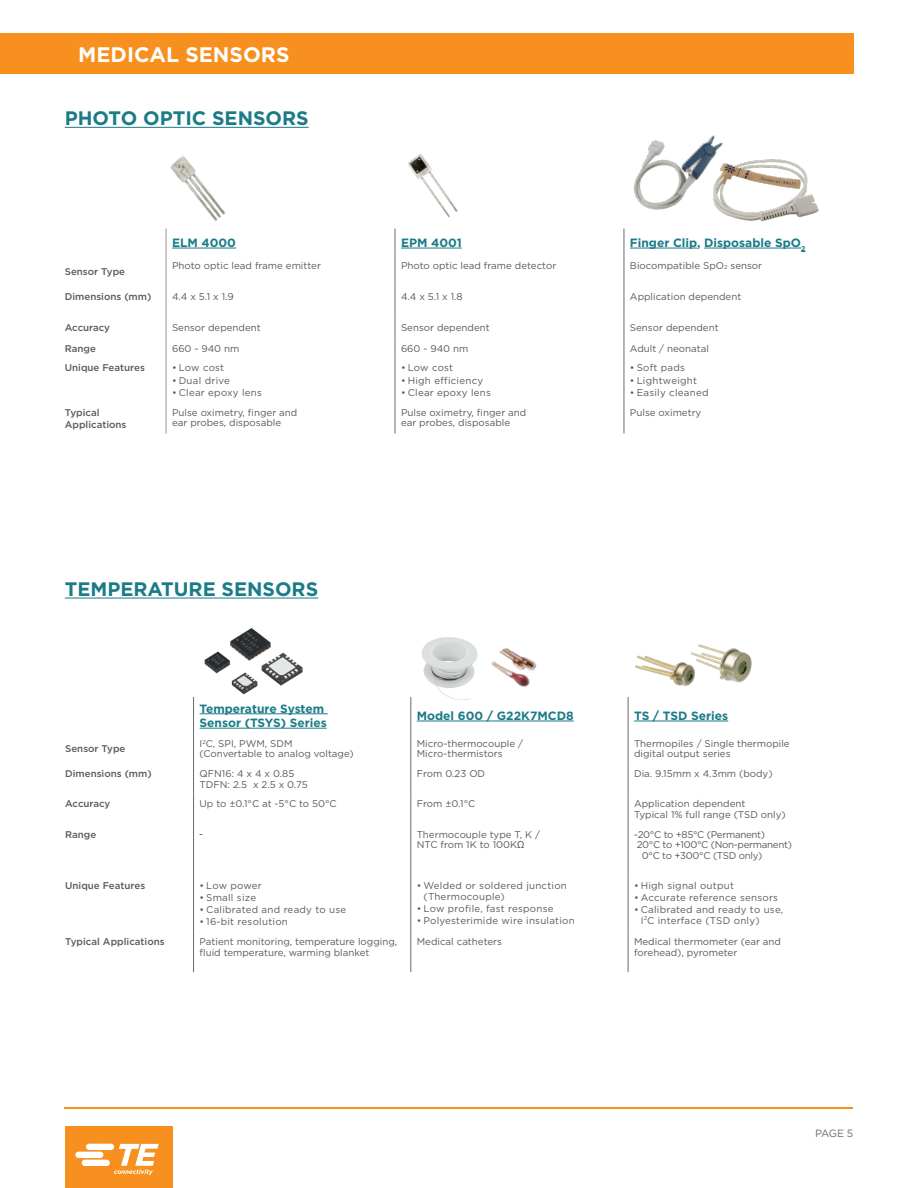
<style>
.page{position:relative;width:918px;height:1188px;background:#fff}
.page>*{position:absolute;margin:0;border:0;box-sizing:border-box;transform-origin:0 0}
.t1{font:700 21px "Gotham";color:#fff}
.t2{font:700 19.5px "Gotham";color:#1b7b87}
.t3{font:700 12px/14.4px "Gotham";color:#1b7b87}
.t4{font:10.5px "Gotham";color:#696b73}
.t5{font:9.75px/10.5px "Gotham";color:#58595b}
.t6{font:9.75px/10.5px "Gotham";letter-spacing:.025em;color:#58595b}
.t7{font:500 9.75px/12px "Gotham";color:#58595b}
.t8{font:9.75px "Gotham";letter-spacing:-.03em;color:#58595b}
.t9{font:9.75px "Arial";color:#58595b}
.s1{font-size:5.7px}
.s2{font-family:"Arial"}
</style>
<div class="page">
<div style="left:65px;top:1126px;width:108px;height:62px;background:#f7901e"></div>
<svg style="left:75px;top:1144px;width:84px;height:31px"></svg>
<hr style="left:65px;top:1107px;width:788px;height:1px;background:#f7901e">
<div style="left:0;top:34px;width:853px;height:40px;background:#f7901e"></div>
<img style="left:411px;top:637px;width:67px;height:69px">
<img style="left:491px;top:648px;width:46px;height:39px">
<img style="left:635px;top:655px;width:56px;height:31px">
<img style="left:688px;top:644px;width:64px;height:40px">
<hr style="left:65px;top:598px;width:253px;height:1px;background:#1b7b87">
<img style="left:171px;top:156px;width:55px;height:65px">
<img style="left:408px;top:154px;width:50px;height:64px">
<img style="left:633px;top:135px;width:90px;height:75px">
<img style="left:707px;top:155px;width:112px;height:66px">
<hr style="left:65px;top:127px;width:244px;height:1px;background:#1b7b87">
<img style="left:204px;top:628px;width:99px;height:67px">
<svg style="left:166px;top:229px;width:1px;height:27px"></svg>
<hr style="left:166px;top:256px;width:1px;height:30px;background:#919195">
<svg style="left:395px;top:229px;width:1px;height:27px"></svg>
<hr style="left:395px;top:256px;width:1px;height:30px;background:#696b73">
<hr style="left:395px;top:286px;width:1px;height:31px;background:#696b73">
<hr style="left:395px;top:402px;width:1px;height:32px;background:#696b73">
<hr style="left:166px;top:286px;width:1px;height:31px;background:#919195">
<svg style="left:395px;top:317px;width:1px;height:41px"></svg>
<hr style="left:395px;top:358px;width:1px;height:44px;background:#696b73">
<svg style="left:624px;top:229px;width:1px;height:27px"></svg>
<hr style="left:624px;top:256px;width:1px;height:30px;background:#696b73">
<hr style="left:624px;top:286px;width:1px;height:31px;background:#696b73">
<hr style="left:624px;top:402px;width:1px;height:32px;background:#696b73">
<svg style="left:624px;top:317px;width:1px;height:41px"></svg>
<hr style="left:624px;top:358px;width:1px;height:44px;background:#696b73">
<svg style="left:166px;top:317px;width:1px;height:41px"></svg>
<hr style="left:166px;top:358px;width:1px;height:44px;background:#919195">
<hr style="left:166px;top:402px;width:1px;height:32px;background:#919195">
<hr style="left:172px;top:248px;width:64px;height:1px;background:#1b7b87">
<hr style="left:401px;top:248px;width:61px;height:1px;background:#1b7b87">
<hr style="left:630px;top:248px;width:67px;height:1px;background:#1b7b87">
<hr style="left:704px;top:248px;width:97px;height:1px;background:#1b7b87">
<hr style="left:628px;top:697px;width:1px;height:36px;background:#696b73">
<hr style="left:628px;top:733px;width:1px;height:30px;background:#696b73">
<hr style="left:628px;top:763px;width:1px;height:31px;background:#696b73">
<hr style="left:628px;top:794px;width:1px;height:30px;background:#696b73">
<hr style="left:628px;top:824px;width:1px;height:51px;background:#696b73">
<hr style="left:628px;top:875px;width:1px;height:56px;background:#696b73">
<hr style="left:628px;top:931px;width:1px;height:41px;background:#696b73">
<hr style="left:410px;top:697px;width:1px;height:36px;background:#696b73">
<hr style="left:410px;top:733px;width:1px;height:30px;background:#696b73">
<hr style="left:410px;top:763px;width:1px;height:31px;background:#696b73">
<hr style="left:410px;top:794px;width:1px;height:30px;background:#696b73">
<hr style="left:410px;top:824px;width:1px;height:51px;background:#696b73">
<hr style="left:410px;top:875px;width:1px;height:56px;background:#696b73">
<hr style="left:410px;top:931px;width:1px;height:41px;background:#696b73">
<hr style="left:193px;top:697px;width:1px;height:36px;background:#696b73">
<hr style="left:193px;top:733px;width:1px;height:30px;background:#696b73">
<hr style="left:193px;top:763px;width:1px;height:31px;background:#696b73">
<hr style="left:193px;top:794px;width:1px;height:30px;background:#696b73">
<hr style="left:193px;top:824px;width:1px;height:51px;background:#696b73">
<hr style="left:193px;top:875px;width:1px;height:56px;background:#696b73">
<hr style="left:193px;top:931px;width:1px;height:41px;background:#696b73">
<hr style="left:200px;top:713px;width:128px;height:1px;background:#1b7b87">
<hr style="left:200px;top:728px;width:127px;height:1px;background:#1b7b87">
<hr style="left:417px;top:721px;width:157px;height:1px;background:#1b7b87">
<hr style="left:634px;top:721px;width:94px;height:1px;background:#1b7b87">
<h1 class="t1" style="left:78px;top:41px;width:213px">MEDICAL SENSORS</h1>
<h2 class="t2" style="left:65px;top:106px;width:245px">PHOTO OPTIC SENSORS</h2>
<p class="t7" style="left:65px;top:265px;width:62px">Sensor Type</p>
<p class="t3" style="left:172px;top:235px;width:66px">ELM 4000</p>
<p class="t3" style="left:401px;top:235px;width:62px">EPM 4001</p>
<p class="t3" style="left:630px;top:235px;width:177px">Finger Clip, Disposable SpO<sub>2</sub></p>
<p class="t5" style="left:172px;top:260px;width:150px">Photo optic lead frame emitter</p>
<p class="t5" style="left:401px;top:260px;width:157px">Photo optic lead frame detector</p>
<p class="t5" style="left:630px;top:260px;width:134px">Biocompatible SpO<span class="s1">2</span> sensor</p>
<p class="t7" style="left:65px;top:290px;width:88px">Dimensions (mm)</p>
<p class="t5" style="left:172px;top:291px;width:63px">4.4 x 5.1 x 1.9</p>
<p class="t5" style="left:401px;top:291px;width:63px">4.4 x 5.1 x 1.8</p>
<p class="t5" style="left:630px;top:291px;width:113px">Application dependent</p>
<p class="t7" style="left:65px;top:322px;width:47px">Accuracy</p>
<p class="t5" style="left:172px;top:322px;width:90px">Sensor dependent</p>
<p class="t5" style="left:401px;top:322px;width:90px">Sensor dependent</p>
<p class="t5" style="left:630px;top:322px;width:90px">Sensor dependent</p>
<p class="t7" style="left:65px;top:342px;width:33px">Range</p>
<p class="t5" style="left:172px;top:343px;width:69px">660 - 940 nm</p>
<p class="t5" style="left:401px;top:343px;width:69px">660 - 940 nm</p>
<p class="t5" style="left:630px;top:343px;width:81px">Adult / neonatal</p>
<p class="t7" style="left:65px;top:362px;width:82px">Unique Features</p>
<p class="t5" style="left:172px;top:363px;width:54px">• Low cost</p>
<p class="t6" style="left:172px;top:375px;width:59px">• Dual drive</p>
<p class="t6" style="left:172px;top:387px;width:92px">• Clear epoxy lens</p>
<p class="t6" style="left:630px;top:363px;width:57px">• Soft pads</p>
<p class="t6" style="left:630px;top:375px;width:69px">• Lightweight</p>
<p class="t6" style="left:630px;top:387px;width:80px">• Easily cleaned</p>
<p class="t5" style="left:401px;top:363px;width:54px">• Low cost</p>
<p class="t6" style="left:401px;top:375px;width:84px">• High efficiency</p>
<p class="t6" style="left:401px;top:387px;width:92px">• Clear epoxy lens</p>
<p class="t7" style="left:65px;top:406px;width:63px">Typical<br>Applications</p>
<p class="t5" style="left:172px;top:407px;width:127px">Pulse oximetry, finger and ear probes, disposable</p>
<p class="t5" style="left:401px;top:407px;width:127px">Pulse oximetry, finger and ear probes, disposable</p>
<p class="t5" style="left:630px;top:407px;width:73px">Pulse oximetry</p>
<h2 class="t2" style="left:65px;top:576px;width:255px">TEMPERATURE SENSORS</h2>
<p class="t3" style="left:200px;top:701px;width:129px">Temperature System<br>Sensor (TSYS) Series</p>
<p class="t3" style="left:417px;top:708px;width:158px">Model 600 / G22K7MCD8</p>
<p class="t3" style="left:634px;top:708px;width:96px">TS / TSD Series</p>
<p class="t7" style="left:65px;top:742px;width:62px">Sensor Type</p>
<p class="t5" style="left:200px;top:738px;width:156px">I<sup>2</sup>C, SPI, PWM, SDM (Convertable to analog voltage)</p>
<p class="t5" style="left:417px;top:738px;width:108px">Micro-thermocouple /<br>Micro-thermistors</p>
<p class="t5" style="left:634px;top:738px;width:157px">Thermopiles / Single thermopile digital output series</p>
<p class="t7" style="left:65px;top:768px;width:88px">Dimensions (mm)</p>
<p class="t5" style="left:200px;top:768px;width:110px">QFN16: 4 x 4 x 0.85<br>TDFN: 2.5 x 2.5 x 0.75</p>
<p class="t5" style="left:417px;top:768px;width:70px">From 0.23 OD</p>
<p class="t5" style="left:634px;top:768px;width:140px">Dia. 9.15mm x 4.3mm (body)</p>
<p class="t7" style="left:65px;top:798px;width:47px">Accuracy</p>
<p class="t5" style="left:200px;top:798px;width:139px">Up to ±0.1°C at -5°C to 50°C</p>
<p class="t5" style="left:417px;top:798px;width:60px">From ±0.1°C</p>
<p class="t5" style="left:634px;top:798px;width:153px">Application dependent<br>Typical 1% full range (TSD only)</p>
<p class="t7" style="left:65px;top:828px;width:33px">Range</p>
<p class="t9" style="left:200px;top:827px;width:5px">-</p>
<p class="t5" style="left:417px;top:829px;width:125px">Thermocouple type T, K /<br>NTC from 1K to 100K<span class="s2">Ω</span></p>
<p class="t8" style="left:634px;top:828px;width:133px">-20°C to +85°C (Permanent)</p>
<p class="t8" style="left:637px;top:839px;width:157px">20°C to +100°C (Non-permanent)</p>
<p class="t8" style="left:642px;top:849px;width:122px">0°C to +300°C (TSD only)</p>
<p class="t7" style="left:65px;top:879px;width:82px">Unique Features</p>
<p class="t5" style="left:200px;top:880px;width:64px">• Low power</p>
<p class="t6" style="left:200px;top:892px;width:58px">• Small size</p>
<p class="t6" style="left:200px;top:904px;width:148px">• Calibrated and ready to use</p>
<p class="t6" style="left:200px;top:916px;width:90px">• 16-bit resolution</p>
<p class="t6" style="left:424px;top:880px;width:145px;text-indent:-7px">• Welded or soldered junction (Thermocouple)</p>
<p class="t6" style="left:417px;top:903px;width:138px">• Low profile, fast response</p>
<p class="t6" style="left:417px;top:915px;width:160px">• Polyesterimide wire insulation</p>
<p class="t6" style="left:634px;top:880px;width:101px">• High signal output</p>
<p class="t6" style="left:634px;top:892px;width:146px">• Accurate reference sensors</p>
<p class="t6" style="left:641px;top:904px;width:144px;text-indent:-7px">• Calibrated and ready to use,<br>I<sup>2</sup>C interface (TSD only)</p>
<p class="t7" style="left:65px;top:936px;width:101px">Typical Applications</p>
<p class="t5" style="left:200px;top:936px;width:199px">Patient monitoring, temperature logging, fluid temperature, warming blanket</p>
<p class="t5" style="left:417px;top:936px;width:87px">Medical catheters</p>
<p class="t5" style="left:634px;top:936px;width:149px">Medical thermometer (ear and forehead), pyrometer</p>
<p class="t4" style="left:815px;top:1127px;width:39px">PAGE 5</p>
</div>
